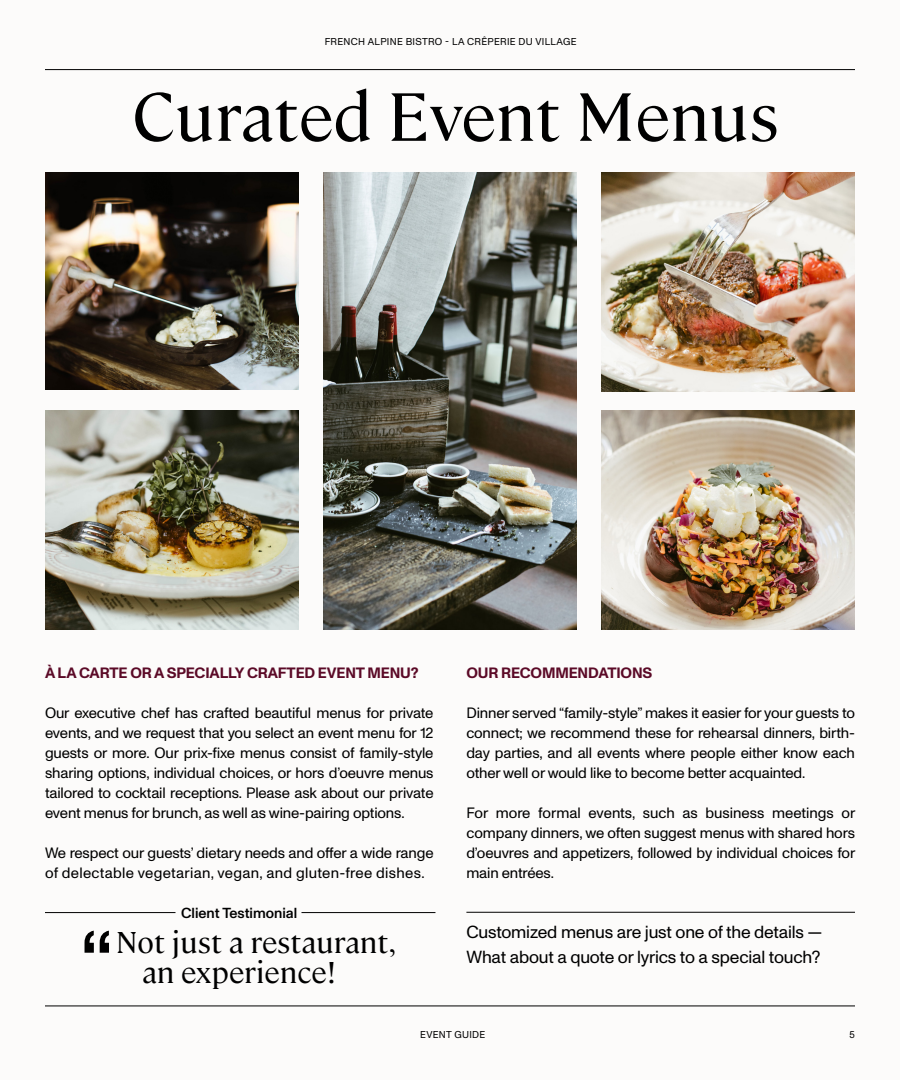
<style>
.page{position:relative;width:900px;height:1080px;background:#fcfbfa}
.page>*{position:absolute;margin:0;border:0;box-sizing:border-box;transform-origin:0 0}
.t1{font:67.75px "Cambon";color:#000}
.t2{font:30px/30px "Cambon";color:#000}
.t3{font:17.5px/25px "Monument Grotesk";letter-spacing:-.01em;color:#000}
.t4{font:15px/20px "Monument Grotesk";letter-spacing:-.01em;color:#000;text-align:justify}
.t5{font:700 15px "Monument Grotesk";letter-spacing:-.01em;color:#5b0a27}
.t6{font:500 14.62px "Monument Grotesk";color:#000}
.t7{font:10px "Monument Grotesk";letter-spacing:.03em;color:#000}
</style>
<div class="page">
<hr style="left:45px;top:69px;width:810px;height:1px;background:#000">
<hr style="left:45px;top:1006px;width:810px;height:1px;background:#000">
<hr style="left:466px;top:912px;width:389px;height:1px;background:#000">
<svg style="left:85px;top:931px;width:24px;height:22px"></svg>
<hr style="left:45px;top:912px;width:130px;height:1px;background:#000">
<hr style="left:302px;top:912px;width:133px;height:1px;background:#000">
<img style="left:323px;top:172px;width:254px;height:458px">
<img style="left:45px;top:410px;width:254px;height:220px">
<img style="left:601px;top:172px;width:254px;height:220px">
<img style="left:45px;top:172px;width:253px;height:218px">
<img style="left:601px;top:410px;width:254px;height:220px">
<p class="t7" style="left:325px;top:35px;width:253px">FRENCH ALPINE BISTRO - LA CRÊPERIE DU VILLAGE</p>
<h1 class="t1" style="left:132px;top:68px;width:649px">Curated Event Menus</h1>
<p class="t5" style="left:45px;top:662px;width:375px">À LA CARTE OR A SPECIALLY CRAFTED EVENT MENU?</p>
<p class="t4" style="left:45px;top:702px;width:390px">Our executive chef has crafted beautiful menus for private events, and we request that you select an event menu for 12 guests or more. Our prix-fixe menus consist of family-style sharing options, individual choices, or hors d’oeuvre menus tailored to cocktail receptions. Please ask about our private event menus for brunch, as well as wine-pairing options.</p>
<p class="t4" style="left:45px;top:842px;width:390px">We respect our guests’ dietary needs and offer a wide range of delectable vegetarian, vegan, and gluten-free dishes.</p>
<p class="t6" style="left:181px;top:903px;width:118px">Client Testimonial</p>
<p class="t5" style="left:466px;top:662px;width:187px">OUR RECOMMENDATIONS</p>
<p class="t4" style="left:466px;top:702px;width:390px">Dinner served “family-style” makes it easier for your guests to connect; we recommend these for rehearsal dinners, birth&shy;day parties, and all events where people either know each other well or would like to become better acquainted.</p>
<p class="t4" style="left:466px;top:802px;width:390px">For more formal events, such as business meetings or company dinners, we often suggest menus with shared hors d’oeuvres and appetizers, followed by individual choices for main entrées.</p>
<h2 class="t2" style="left:142px;top:925px;width:256px;text-indent:-26px">Not just a restaurant, an experience!</h2>
<p class="t3" style="left:466px;top:918px;width:358px">Customized menus are just one of the details —<br>What about a quote or lyrics to a special touch?</p>
<p class="t7" style="left:420px;top:1028px;width:67px">EVENT GUIDE</p>
<p class="t7" style="left:850px;top:1028px;width:7px">5</p>
</div>
